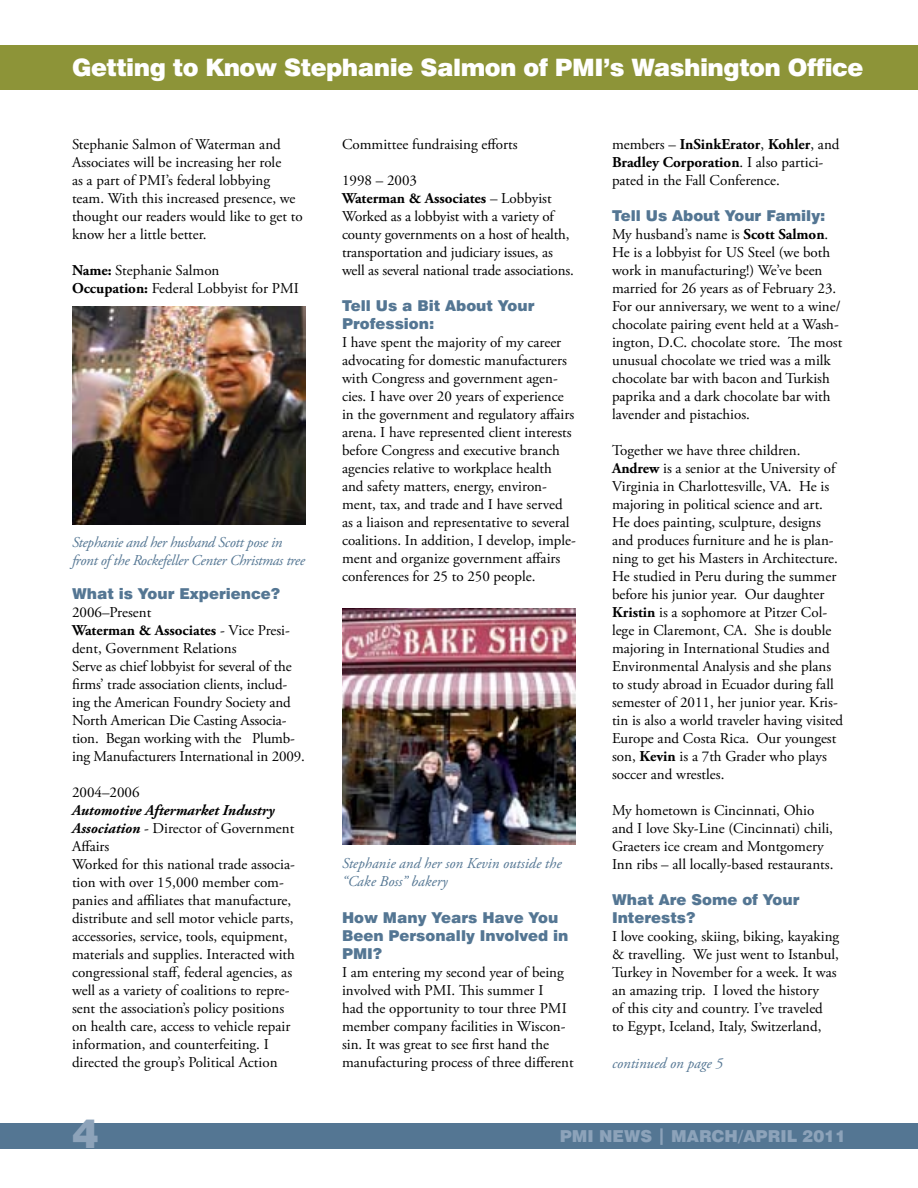
<style>
.page{position:relative;width:918px;height:1188px;background:#fff}
.page>*{position:absolute;margin:0;border:0;box-sizing:border-box;transform-origin:0 0}
.t1{font:900 40.5px "Swiss 721 BT";color:#8da3ba}
.t2{font:900 24px "Swiss 721 BT";letter-spacing:-.02em;color:#fff}
.t3{font:900 16.5px "Swiss 721 BT";color:#8da3ba}
.t4{font:15px/18px "Adobe Garamond Pro";color:#000}
.t5{font:900 15px/18px "Swiss 721 BT";color:#547693}
.t6{font:italic 15px/18px "Adobe Garamond Pro";letter-spacing:-.02em;color:#547693}
.t7{font:italic 15px/18px "Adobe Garamond Pro";color:#547693}
.s1{font-weight:700}
.s2{font-weight:700;font-style:italic}
</style>
<div class="page">
<div style="left:0;top:45px;width:918px;height:45px;background:#8d9438"></div>
<div style="left:0;top:1123px;width:918px;height:25px;background:#547693"></div>
<img style="left:72px;top:306px;width:234px;height:219px">
<img style="left:342px;top:609px;width:234px;height:236px">
<h2 class="t2" style="left:72px;top:53px;width:793px">Getting to Know Stephanie Salmon of PMI’s Washington Office</h2>
<p class="t4" style="left:72px;top:136px;width:232px">Stephanie Salmon of Waterman and Associates will be increasing her role<br>as a part of PMI’s federal lobbying team. With this increased presence, we thought our readers would like to get to know her a little better.</p>
<p class="t4" style="left:72px;top:262px;width:228px"><span class="s1">Name:</span> Stephanie Salmon<br><span class="s1">Occupation:</span> Federal Lobbyist for PMI</p>
<p class="t6" style="left:72px;top:533px;width:234px">Stephanie and her husband Scott pose in front of the Rockefeller Center Christmas tree</p>
<p class="t5" style="left:72px;top:584px;width:210px">What is Your Experience?</p>
<p class="t4" style="left:72px;top:604px;width:235px">2006–Present<br><span class="s1">Waterman &amp; Associates</span> - Vice Presi&shy;dent, Government Relations<br>Serve as chief lobbyist for several of the firms’ trade association clients, includ&shy;ing the American Foundry Society and North American Die Casting Associa&shy;tion. Began working with the Plumb&shy;ing Manufacturers International in 2009.</p>
<p class="t4" style="left:72px;top:784px;width:69px">2004–2006</p>
<p class="t4" style="left:72px;top:802px;width:224px"><span class="s2">Automotive Aftermarket Industry Association</span> - Director of Government Affairs<br>Worked for this national trade associa&shy;tion with over 15,000 member com&shy;panies and affiliates that manufacture, distribute and sell motor vehicle parts, accessories, service, tools, equipment, materials and supplies. Interacted with congressional staff, federal agencies, as well as a variety of coalitions to repre&shy;sent the association’s policy positions on health care, access to vehicle repair information, and counterfeiting. I directed the group’s Political Action</p>
<p class="t4" style="left:342px;top:136px;width:177px">Committee fundraising efforts</p>
<p class="t4" style="left:342px;top:172px;width:233px">1998 – 2003<br><span class="s1">Waterman &amp; Associates</span> – Lobbyist Worked as a lobbyist with a variety of county governments on a host of health, transportation and judiciary issues, as well as several national trade associations.</p>
<p class="t5" style="left:342px;top:296px;width:194px">Tell Us a Bit About Your<br>Profession:</p>
<p class="t4" style="left:342px;top:334px;width:235px">I have spent the majority of my career advocating for domestic manufacturers with Congress and government agen&shy;cies. I have over 20 years of experience in the government and regulatory affairs arena. I have represented client interests before Congress and executive branch agencies relative to workplace health and safety matters, energy, environ&shy;ment, tax, and trade and I have served as a liaison and representative to several coalitions. In addition, I develop, imple&shy;ment and organize government affairs conferences for 25 to 250 people.</p>
<p class="t7" style="left:342px;top:855px;width:221px">Stephanie and her son Kevin outside the “Cake Boss” bakery</p>
<p class="t5" style="left:342px;top:908px;width:228px">How Many Years Have You<br>Been Personally Involved in<br>PMI?</p>
<p class="t4" style="left:342px;top:964px;width:233px">I am entering my second year of being involved with PMI. This summer I<br>had the opportunity to tour three PMI member company facilities in Wiscon&shy;sin. It was great to see first hand the manufacturing process of three different</p>
<p class="t4" style="left:612px;top:136px;width:229px">members – <span class="s1">InSinkErator</span>, <span class="s1">Kohler</span>, and<br><span class="s1">Bradley Corporation</span>. I also partici&shy;pated in the Fall Conference.</p>
<p class="t5" style="left:612px;top:206px;width:215px">Tell Us About Your Family:</p>
<p class="t4" style="left:612px;top:226px;width:232px">My husband’s name is <span class="s1">Scott Salmon</span>.<br>He is a lobbyist for US Steel (we both work in manufacturing!) We’ve been married for 26 years as of February 23.<br>For our anniversary, we went to a wine/ chocolate pairing event held at a Wash&shy;ington, D.C. chocolate store. The most unusual chocolate we tried was a milk chocolate bar with bacon and Turkish paprika and a dark chocolate bar with lavender and pistachios.</p>
<p class="t4" style="left:612px;top:442px;width:233px">Together we have three children.<br><span class="s1">Andrew</span> is a senior at the University of Virginia in Charlottesville, VA. He is majoring in political science and art.<br>He does painting, sculpture, designs and produces furniture and he is plan&shy;ning to get his Masters in Architecture.<br>He studied in Peru during the summer before his junior year. Our daughter <span class="s1">Kristin</span> is a sophomore at Pitzer Col&shy;lege in Claremont, CA. She is double majoring in International Studies and Environmental Analysis and she plans to study abroad in Ecuador during fall semester of 2011, her junior year. Kris&shy;tin is also a world traveler having visited Europe and Costa Rica. Our youngest son, <span class="s1">Kevin</span> is a 7th Grader who plays soccer and wrestles.</p>
<p class="t4" style="left:612px;top:802px;width:223px">My hometown is Cincinnati, Ohio and I love Sky-Line (Cincinnati) chili, Graeters ice cream and Montgomery Inn ribs – all locally-based restaurants.</p>
<p class="t5" style="left:612px;top:890px;width:189px">What Are Some of Your<br>Interests?</p>
<p class="t4" style="left:612px;top:928px;width:229px">I love cooking, skiing, biking, kayaking &amp; travelling. We just went to Istanbul, Turkey in November for a week. It was an amazing trip. I loved the history<br>of this city and country. I’ve traveled<br>to Egypt, Iceland, Italy, Switzerland,</p>
<p class="t7" style="left:612px;top:1054px;width:113px">continued on page 5</p>
<h1 class="t1" style="left:72px;top:1109px;width:28px">4</h1>
<p class="t3" style="left:560px;top:1126px;width:196px">PMI News | Marc h/Apri</p>
<p class="t3" style="left:787px;top:1126px;width:61px">l 2011</p>
</div>
